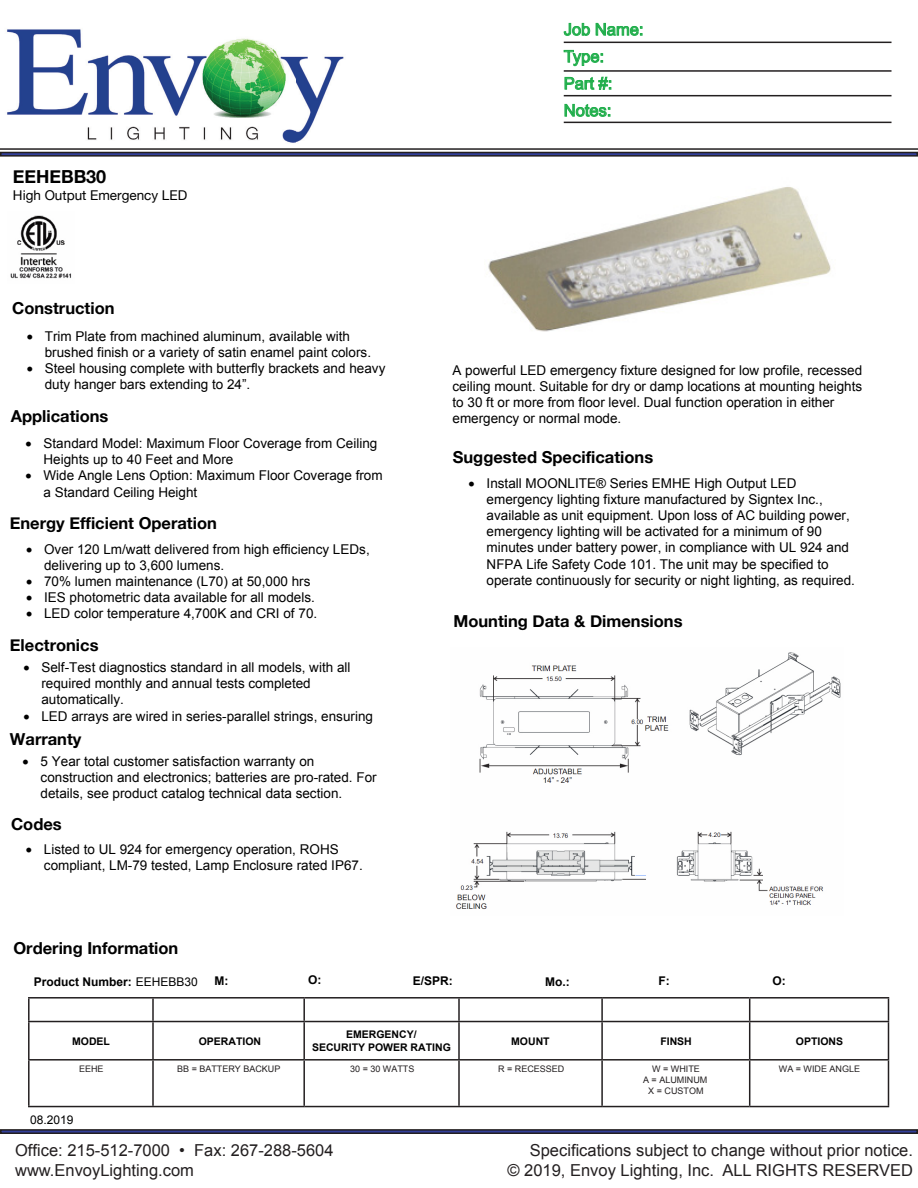
<style>
.page{position:relative;width:918px;height:1188px;background:#fff}
.page>*{position:absolute;margin:0;border:0;box-sizing:border-box;transform-origin:0 0}
.t1{font:700 18px "Helvetica Neue";letter-spacing:-.005em;color:#000}
.t2{font:16.5px/19.8px "Arial";color:#231f20;text-align:right}
.t3{font:700 16.5px "Helvetica Neue";color:#000}
.t4{font:16.5px/27px "Arial";color:#20ae4b}
.t5{font:13.5px/16.2px "Arial";color:#000}
.t6{font:13.5px "Helvetica Neue";color:#000}
.t7{font:700 12px "Arial";color:#000}
.t8{font:12px "Arial";color:#000}
.t9{font:700 10.5px/12.6px "Arial";color:#000;text-align:center}
.t10{font:9px/10.8px "Arial";color:#231f20;text-align:center}
.s1{font-weight:400}
</style>
<div class="page">
<img style="left:7px;top:29px;width:337px;height:114px">
<hr style="left:0;top:148px;width:918px;height:2px;background:#231f20">
<div style="left:0;top:152px;width:918px;height:5px;border:2px solid #231f20"></div>
<div style="left:0;top:1129px;width:918px;height:5px;border:2px solid #231f20"></div>
<svg style="left:563px;top:23px;width:79px;height:13px"></svg>
<svg style="left:563px;top:50px;width:40px;height:16px"></svg>
<svg style="left:564px;top:76px;width:47px;height:14px"></svg>
<svg style="left:564px;top:104px;width:46px;height:13px"></svg>
<hr style="left:564px;top:42px;width:328px;height:1px;background:#231f20">
<hr style="left:564px;top:70px;width:328px;height:2px;background:#231f20">
<hr style="left:564px;top:95px;width:328px;height:1px;background:#231f20">
<hr style="left:564px;top:122px;width:328px;height:1px;background:#231f20">
<img style="left:10px;top:215px;width:62px;height:64px">
<img style="left:488px;top:187px;width:343px;height:145px">
<img style="left:456px;top:652px;width:385px;height:258px">
<svg style="left:30px;top:999px;width:858px;height:107px"></svg>
<hr style="left:28px;top:997px;width:125px;height:2px;background:#231f20">
<hr style="left:28px;top:999px;width:2px;height:22px;background:#231f20">
<hr style="left:153px;top:997px;width:151px;height:2px;background:#231f20">
<hr style="left:152px;top:999px;width:2px;height:22px;background:#231f20">
<hr style="left:304px;top:997px;width:155px;height:2px;background:#231f20">
<hr style="left:303px;top:999px;width:2px;height:22px;background:#231f20">
<hr style="left:459px;top:997px;width:143px;height:2px;background:#231f20">
<hr style="left:458px;top:999px;width:2px;height:22px;background:#231f20">
<hr style="left:602px;top:997px;width:148px;height:2px;background:#231f20">
<hr style="left:601px;top:999px;width:2px;height:22px;background:#231f20">
<hr style="left:750px;top:997px;width:139px;height:2px;background:#231f20">
<svg style="left:749px;top:999px;width:1px;height:22px"></svg>
<svg style="left:888px;top:999px;width:1px;height:22px"></svg>
<hr style="left:28px;top:1021px;width:125px;height:1px;background:#231f20">
<hr style="left:28px;top:1022px;width:2px;height:37px;background:#231f20">
<hr style="left:153px;top:1021px;width:151px;height:1px;background:#231f20">
<hr style="left:152px;top:1022px;width:2px;height:37px;background:#231f20">
<hr style="left:304px;top:1021px;width:155px;height:1px;background:#231f20">
<hr style="left:303px;top:1022px;width:2px;height:37px;background:#231f20">
<hr style="left:459px;top:1021px;width:143px;height:1px;background:#231f20">
<hr style="left:458px;top:1022px;width:2px;height:37px;background:#231f20">
<hr style="left:602px;top:1021px;width:148px;height:1px;background:#231f20">
<hr style="left:601px;top:1022px;width:2px;height:37px;background:#231f20">
<hr style="left:750px;top:1021px;width:139px;height:1px;background:#231f20">
<hr style="left:749px;top:1022px;width:1px;height:37px;background:#231f20">
<hr style="left:888px;top:1022px;width:1px;height:37px;background:#231f20">
<hr style="left:28px;top:1059px;width:125px;height:2px;background:#231f20">
<hr style="left:28px;top:1061px;width:2px;height:45px;background:#231f20">
<hr style="left:153px;top:1059px;width:151px;height:2px;background:#231f20">
<hr style="left:152px;top:1061px;width:2px;height:45px;background:#231f20">
<hr style="left:304px;top:1059px;width:155px;height:2px;background:#231f20">
<hr style="left:303px;top:1061px;width:2px;height:45px;background:#231f20">
<hr style="left:459px;top:1059px;width:143px;height:2px;background:#231f20">
<hr style="left:458px;top:1061px;width:2px;height:45px;background:#231f20">
<hr style="left:602px;top:1059px;width:148px;height:2px;background:#231f20">
<hr style="left:601px;top:1061px;width:2px;height:45px;background:#231f20">
<hr style="left:750px;top:1059px;width:139px;height:2px;background:#231f20">
<hr style="left:749px;top:1061px;width:1px;height:45px;background:#231f20">
<hr style="left:888px;top:1061px;width:1px;height:45px;background:#231f20">
<hr style="left:28px;top:1106px;width:125px;height:1px;background:#231f20">
<hr style="left:153px;top:1106px;width:151px;height:1px;background:#231f20">
<hr style="left:304px;top:1106px;width:155px;height:1px;background:#231f20">
<hr style="left:459px;top:1106px;width:143px;height:1px;background:#231f20">
<hr style="left:602px;top:1106px;width:148px;height:1px;background:#231f20">
<hr style="left:750px;top:1106px;width:139px;height:1px;background:#231f20">
<h1 class="t1" style="left:13px;top:163px;width:95px">EEHEBB30</h1>
<p class="t6" style="left:13px;top:186px;width:176px">High Output Emergency LED</p>
<p class="t4" style="left:564px;top:16px;width:81px">Job Name:<br>Type:<br>Part #:<br>Notes:</p>
<p class="t3" style="left:12px;top:295px;width:104px">Construction</p>
<p class="t5" style="left:45px;top:328px;width:328px;text-indent:-18px">• Trim Plate from machined aluminum, available with brushed finish or a variety of satin enamel paint colors.</p>
<p class="t5" style="left:45px;top:360px;width:342px;text-indent:-18px">• Steel housing complete with butterfly brackets and heavy duty hanger bars extending to 24”.</p>
<p class="t3" style="left:11px;top:403px;width:99px">Applications</p>
<p class="t5" style="left:44px;top:435px;width:335px;text-indent:-18px">• Standard Model: Maximum Floor Coverage from Ceiling<br>Heights up to 40 Feet and More</p>
<p class="t5" style="left:44px;top:468px;width:341px;text-indent:-18px">• Wide Angle Lens Option: Maximum Floor Coverage from a Standard Ceiling Height</p>
<p class="t3" style="left:10px;top:511px;width:209px">Energy Efficient Operation</p>
<p class="t5" style="left:44px;top:541px;width:327px;text-indent:-18px">• Over 120 Lm/watt delivered from high efficiency LEDs, delivering up to 3,600 lumens.</p>
<p class="t5" style="left:26px;top:573px;width:286px">• 70% lumen maintenance (L70) at 50,000 hrs</p>
<p class="t5" style="left:26px;top:590px;width:290px">• IES photometric data available for all models.</p>
<p class="t5" style="left:26px;top:606px;width:293px">• LED color temperature 4,700K and CRI of 70.</p>
<p class="t3" style="left:10px;top:632px;width:90px">Electronics</p>
<p class="t5" style="left:41px;top:659px;width:311px;text-indent:-18px">• Self-Test diagnostics standard in all models, with all required monthly and annual tests completed automatically.</p>
<p class="t5" style="left:23px;top:708px;width:351px">• LED arrays are wired in series-parallel strings, ensuring</p>
<p class="t3" style="left:10px;top:727px;width:73px">Warranty</p>
<p class="t5" style="left:41px;top:753px;width:338px;text-indent:-18px">• 5 Year total customer satisfaction warranty on construction and electronics; batteries are pro-rated. For details, see product catalog technical data section.</p>
<p class="t3" style="left:11px;top:811px;width:52px">Codes</p>
<p class="t5" style="left:44px;top:841px;width:320px;text-indent:-18px">• Listed to UL 924 for emergency operation, ROHS compliant, LM-79 tested, Lamp Enclosure rated IP67.</p>
<p class="t3" style="left:13px;top:936px;width:166px">Ordering Information</p>
<p class="t7" style="left:34px;top:974px;width:166px">Product Number: <span class="s1">EEHEBB30</span></p>
<p class="t7" style="left:214px;top:973px;width:15px">M:</p>
<p class="t7" style="left:308px;top:972px;width:15px">O:</p>
<p class="t5" style="left:453px;top:362px;width:411px">A powerful LED emergency fixture designed for low profile, recessed ceiling mount. Suitable for dry or damp locations at mounting heights to 30 ft or more from floor level. Dual function operation in either emergency or normal mode.</p>
<p class="t3" style="left:453px;top:444px;width:202px">Suggested Specifications</p>
<p class="t5" style="left:487px;top:475px;width:370px;text-indent:-18px">• Install MOONLITE® Series EMHE High Output LED emergency lighting fixture manufactured by Signtex Inc., available as unit equipment. Upon loss of AC building power, emergency lighting will be activated for a minimum of 90 minutes under battery power, in compliance with UL 924 and NFPA Life Safety Code 101. The unit may be specified to operate continuously for security or night lighting, as required.</p>
<p class="t3" style="left:453px;top:609px;width:231px">Mounting Data &amp; Dimensions</p>
<p class="t7" style="left:413px;top:973px;width:42px">E/SPR:</p>
<p class="t7" style="left:545px;top:974px;width:26px">Mo.:</p>
<p class="t7" style="left:658px;top:973px;width:13px">F:</p>
<p class="t7" style="left:773px;top:973px;width:15px">O:</p>
<p class="t9" style="left:72px;top:1035px;width:39px">MODEL</p>
<p class="t9" style="left:199px;top:1035px;width:64px">OPERATION</p>
<p class="t9" style="left:312px;top:1028px;width:140px">EMERGENCY/<br>SECURITY POWER RATING</p>
<p class="t9" style="left:511px;top:1035px;width:40px">MOUNT</p>
<p class="t9" style="left:660px;top:1035px;width:33px">FINSH</p>
<p class="t9" style="left:796px;top:1035px;width:49px">OPTIONS</p>
<p class="t10" style="left:79px;top:1064px;width:26px">EEHE</p>
<p class="t10" style="left:177px;top:1064px;width:105px">BB = BATTERY BACKUP</p>
<p class="t10" style="left:350px;top:1064px;width:66px">30 = 30 WATTS</p>
<p class="t10" style="left:498px;top:1064px;width:68px">R = RECESSED</p>
<p class="t10" style="left:643px;top:1064px;width:66px">W = WHITE<br>A = ALUMINUM<br>X = CUSTOM</p>
<p class="t10" style="left:779px;top:1064px;width:83px">WA = WIDE ANGLE</p>
<p class="t8" style="left:30px;top:1112px;width:45px">08.2019</p>
<p class="t2" style="left:15px;top:1140px;width:320px;text-align:left">Office: 215-512-7000 • Fax: 267-288-5604 www.EnvoyLighting.com</p>
<p class="t2" style="left:508px;top:1140px;width:407px">Specifications subject to change without prior notice.<br>© 2019, Envoy Lighting, Inc. ALL RIGHTS RESERVED</p>
</div>
